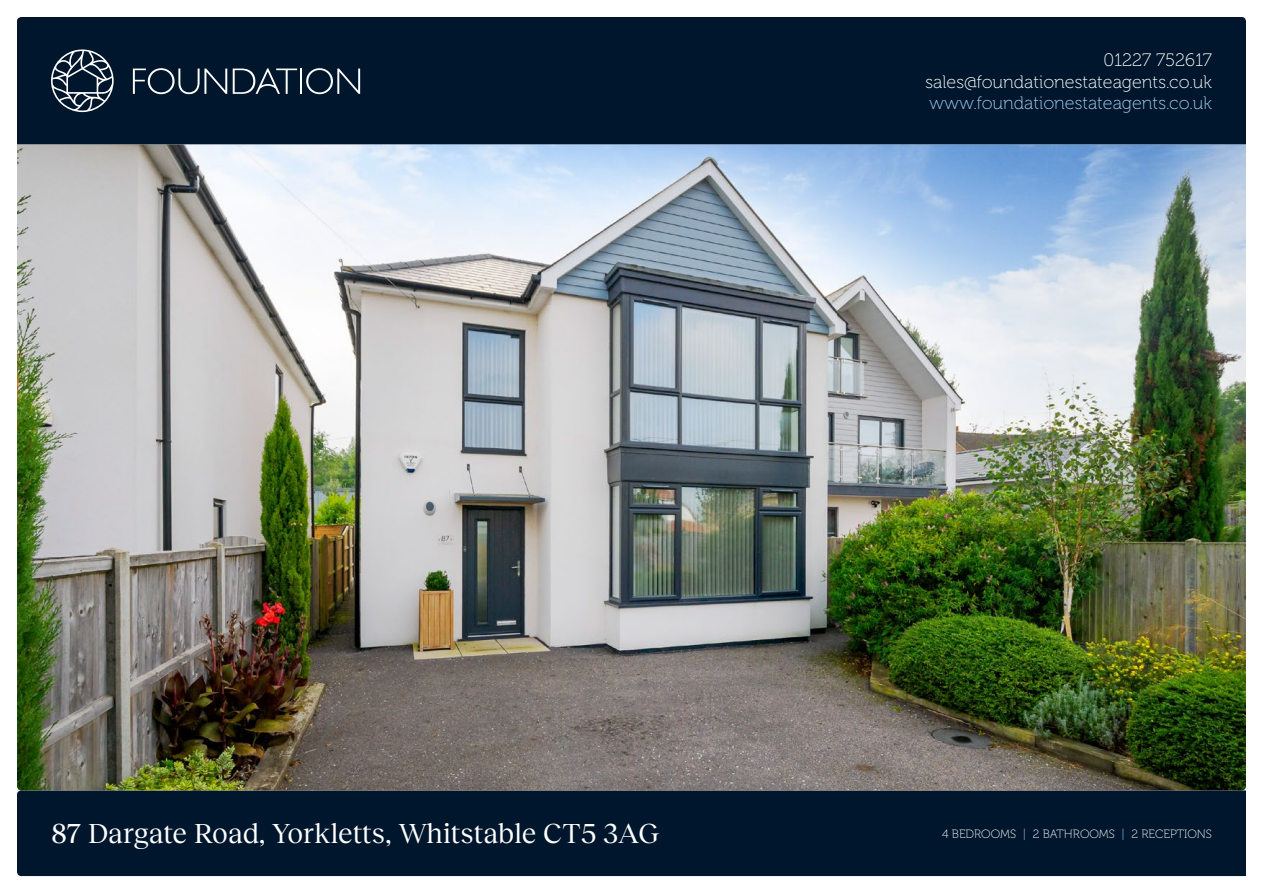
<style>
.page{position:relative;width:1263px;height:893px;background:#fff}
.page>*{position:absolute;margin:0;border:0;box-sizing:border-box;transform-origin:0 0}
.t1{font:28.5px "Reckless Neue";color:#fff}
.t2{font:18px/21.6px "Museo 100";color:#fff;text-align:right}
.t3{font:18px "Museo 100";color:#a7cfee}
.t4{font:12px "Museo 100";color:#fff}
.s1{color:#a7cfee}
</style>
<div class="page">
<div style="left:17px;top:790px;width:1229px;height:86px;background:#00162c"></div>
<div style="left:17px;top:17px;width:1229px;height:128px;background:#00162c"></div>
<hr style="left:300px;top:69px;width:2px;height:25px;background:#fff">
<svg style="left:233px;top:68px;width:64px;height:26px;background:#354658"></svg>
<svg style="left:133px;top:68px;width:94px;height:26px;background:#334556"></svg>
<svg style="left:306px;top:68px;width:54px;height:26px"></svg>
<svg style="left:51px;top:49px;width:63px;height:63px;background:#3e4f5f"></svg>
<img style="left:17px;top:145px;width:1229px;height:645px">
<p class="t2" style="left:925px;top:50px;width:288px">01227 752617 sales@foundationestateagents.co.uk</p>
<p class="t3" style="left:929px;top:94px;width:284px">www.foundationestateagents.co.uk</p>
<h1 class="t1" style="left:51px;top:813px;width:610px">87 Dargate Road, Yorkletts, Whitstable CT5 3AG</h1>
<p class="t4" style="left:942px;top:827px;width:271px">4 BEDROOMS <span class="s1">|</span> 2 BATHROOMS <span class="s1">|</span> 2 RECEPTIONS</p>
</div>
